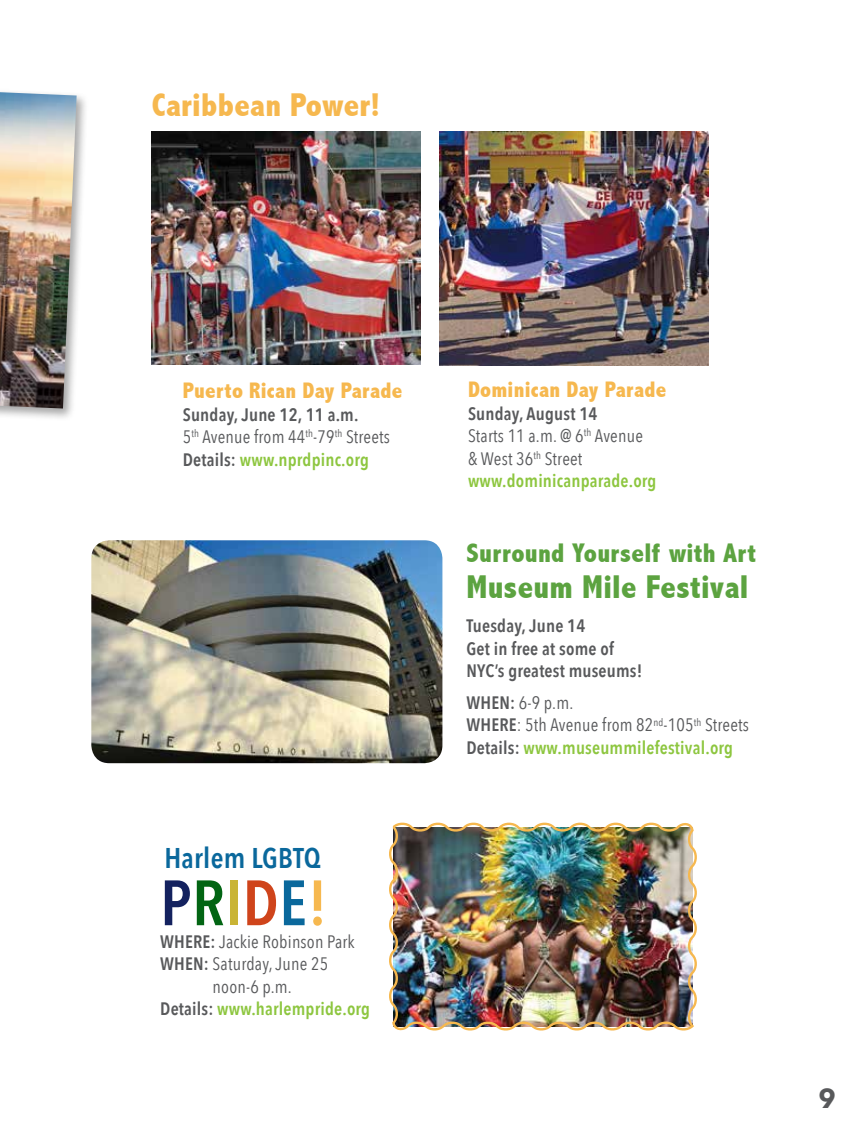
<style>
.page{position:relative;width:864px;height:1134px;background:#fff}
.page>*{position:absolute;margin:0;border:0;box-sizing:border-box;transform-origin:0 0}
.t1{font:600 63.3px "Avenir Next Condensed";letter-spacing:.01em;color:#14225f}
.t2{font:800 condensed 33px "Abadi";letter-spacing:.01em;color:#5ca340}
.t3{font:800 condensed 33px "Abadi";letter-spacing:.01em;color:#f6b84f}
.t4{font:600 28.5px "Avenir Next Condensed";letter-spacing:.01em;color:#0a689c}
.t5{font:800 condensed 27px "Abadi";letter-spacing:.01em;color:#5ca340}
.t6{font:700 27px "Avenir Next";color:#58595b}
.t7{font:800 condensed 22.5px "Abadi";letter-spacing:.01em;color:#f6b84f}
.t8{font:18px/22.5px "Avenir Next Condensed";letter-spacing:.01em;color:#58595b}
.t9{font:600 18px/22.5px "Avenir Next Condensed";letter-spacing:.01em;color:#58595b}
.t10{font:600 18px "Avenir Next Condensed";letter-spacing:.01em;color:#8dc63f}
.s1{font-weight:400}
.s2{color:#8dc63f}
.s3{color:#026513}
.s4{color:#c9b435}
.s5{color:#cf441b}
.s6{color:#0a689c}
.s7{color:#f6b84f}
.s8{font-weight:600}
.s9{color:#58595b}
.s10{font-weight:600;color:#8dc63f}
</style>
<div class="page">
<div style="left:0;top:72px;width:89px;height:349px;background:#000;opacity:.35"></div>
<img style="left:0;top:92px;width:77px;height:317px">
<img style="left:152px;top:132px;width:268px;height:233px">
<img style="left:439px;top:132px;width:269px;height:233px">
<img style="left:91px;top:540px;width:351px;height:223px">
<img style="left:389px;top:822px;width:308px;height:209px">
<h2 class="t3" style="left:152px;top:86px;width:230px">Caribbean Power!</h2>
<p class="t7" style="left:183px;top:378px;width:221px">Puerto Rican Day Parade</p>
<p class="t9" style="left:183px;top:403px;width:209px">Sunday, June 12, 11 a.m.<br><span class="s1">5</span><sup>th</sup> <span class="s1">Avenue from 44</span><sup>th</sup><span class="s1">-79</span><sup>th</sup> <span class="s1">Streets<br></span>Details: <span class="s2">www.nprdpinc.org</span></p>
<h3 class="t4" style="left:164px;top:841px;width:158px">Harlem LGBTQ</h3>
<h1 class="t1" style="left:160px;top:865px;width:169px">P<span class="s3">R</span><span class="s4">I</span><span class="s5">D</span><span class="s6">E</span><span class="s7">!</span></h1>
<p class="t8" style="left:160px;top:930px;width:196px"><span class="s8">WHERE:</span> Jackie Robinson Park</p>
<p class="t8" style="left:160px;top:953px;width:169px"><span class="s8">WHEN:</span> Saturday, June 25</p>
<p class="t8" style="left:213px;top:975px;width:81px">noon-6 p.m.</p>
<p class="t10" style="left:160px;top:998px;width:211px"><span class="s9">Details:</span> www.harlempride.org</p>
<p class="t7" style="left:468px;top:377px;width:200px">Dominican Day Parade</p>
<p class="t8" style="left:468px;top:402px;width:190px"><span class="s8">Sunday, August 14<br></span>Starts 11 a.m. @ 6<sup>th</sup> Avenue &amp; West 36<sup>th</sup> Street <span class="s10">www.dominicanparade.org</span></p>
<h3 class="t5" style="left:467px;top:537px;width:291px">Surround Yourself with Art</h3>
<h2 class="t2" style="left:467px;top:568px;width:283px">Museum Mile Festival</h2>
<p class="t9" style="left:467px;top:615px;width:177px">Tuesday, June 14<br>Get in free at some of<br>NYC’s greatest museums!</p>
<p class="t8" style="left:467px;top:691px;width:284px"><span class="s8">WHEN:</span> 6-9 p.m.<br><span class="s8">WHERE</span>: 5th Avenue from 82<sup>nd</sup>-105<sup>th</sup> Streets<br><span class="s8">Details:</span> <span class="s10">www.museummilefestival.org</span></p>
<h3 class="t6" style="left:818px;top:1082px;width:19px">9</h3>
</div>
